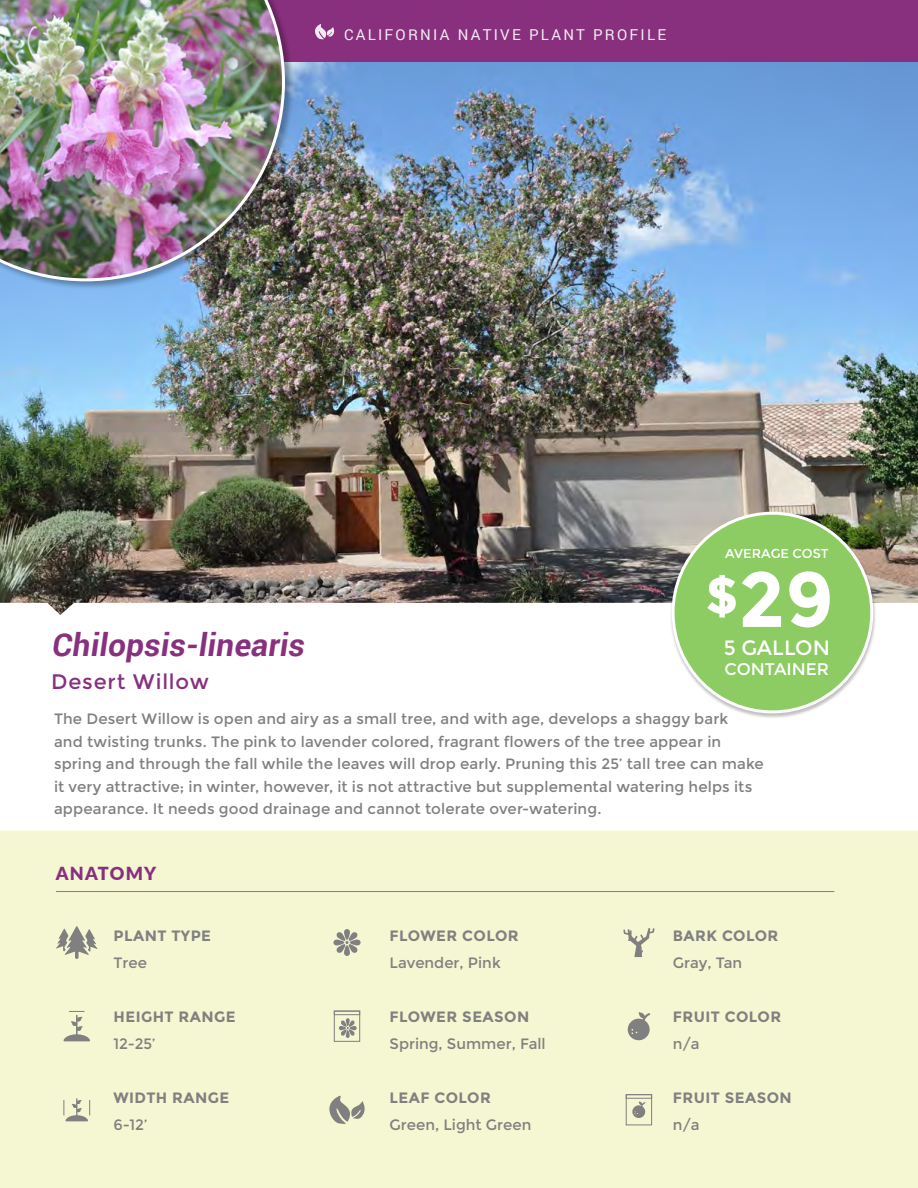
<style>
.page{position:relative;width:918px;height:1188px;background:#fff}
.page>*{position:absolute;margin:0;border:0;box-sizing:border-box;transform-origin:0 0}
.t1{font:700 77.7px "Montserrat";color:#fff}
.t2{font:700 31.5px "Roboto";color:#88307e}
.t3{font:21px "Montserrat";letter-spacing:.04em;color:#88307e}
.t4{font:20.7px "Montserrat";color:#fff}
.t5{font:900 18px "Lato";letter-spacing:.07em;color:#88307e}
.t6{font:16.8px "Montserrat";color:#fff}
.t7{font:15px/22.5px "Montserrat";letter-spacing:.01em;color:#808080}
.t8{font:700 15px "Montserrat";letter-spacing:.03em;color:#808080}
.t9{font:15px "Roboto";letter-spacing:.15em;color:#f3eaf2}
.t10{font:12.9px "Montserrat";color:#fff}
</style>
<div class="page">
<img style="left:0;top:62px;width:918px;height:553px">
<div style="left:0;top:0;width:918px;height:62px;background:#88307e"></div>
<div style="left:0;top:0;width:294px;height:290px;background:#000;opacity:.3"></div>
<img style="left:0;top:0;width:285px;height:281px">
<div style="left:670px;top:512px;width:207px;height:207px;background:#000;opacity:.25"></div>
<div style="left:673px;top:513px;width:199px;height:199px;background:#8dcb63;border-radius:50%"></div>
<div style="left:0;top:830px;width:918px;height:358px;background:#f5f6d2"></div>
<svg style="left:56px;top:926px;width:42px;height:33px"></svg>
<svg style="left:63px;top:1011px;width:27px;height:30px"></svg>
<svg style="left:64px;top:1098px;width:26px;height:23px"></svg>
<div style="left:344px;top:929px;width:6px;height:11px;background:#808080;border-radius:3px"></div>
<div style="left:344px;top:945px;width:6px;height:11px;background:#808080;border-radius:3px"></div>
<div style="left:350px;top:940px;width:11px;height:5px;background:#808080;border-radius:3px"></div>
<div style="left:333px;top:940px;width:11px;height:5px;background:#808080;border-radius:3px"></div>
<svg style="left:336px;top:932px;width:22px;height:21px"></svg>
<div style="left:334px;top:1011px;width:26px;height:31px;border:1px solid #808080"></div>
<div style="left:334px;top:1011px;width:26px;height:4px;border:1px solid #808080"></div>
<svg style="left:339px;top:1018px;width:18px;height:20px"></svg>
<svg style="left:632px;top:1102px;width:14px;height:16px"></svg>
<div style="left:626px;top:1094px;width:26px;height:31px;border:1px solid #808080"></div>
<div style="left:626px;top:1094px;width:26px;height:5px;border:1px solid #808080"></div>
<svg style="left:329px;top:1095px;width:36px;height:29px"></svg>
<svg style="left:623px;top:928px;width:32px;height:29px"></svg>
<svg style="left:628px;top:1012px;width:22px;height:29px"></svg>
<hr style="left:56px;top:891px;width:778px;height:1px;background:#808080">
<svg style="left:315px;top:24px;width:19px;height:15px"></svg>
<p class="t9" style="left:344px;top:24px;width:324px">CALIFORNIA NATIVE PLANT PROFILE</p>
<p class="t10" style="left:725px;top:546px;width:105px">AVERAGE COST</p>
<h1 class="t1" style="left:705px;top:553px;width:130px"><sup>$</sup>29</h1>
<h3 class="t4" style="left:724px;top:635px;width:108px">5 GALLON</h3>
<p class="t6" style="left:725px;top:659px;width:106px">CONTAINER</p>
<h2 class="t2" style="left:51px;top:623px;width:260px">Chilopsis-linearis</h2>
<h3 class="t3" style="left:51px;top:669px;width:159px">Desert Willow</h3>
<p class="t7" style="left:54px;top:708px;width:711px">The Desert Willow is open and airy as a small tree, and with age, develops a shaggy bark<br>and twisting trunks. The pink to lavender colored, fragrant flowers of the tree appear in spring and through the fall while the leaves will drop early. Pruning this 25’ tall tree can make it very attractive; in winter, however, it is not attractive but supplemental watering helps its appearance. It needs good drainage and cannot tolerate over-watering.</p>
<p class="t5" style="left:56px;top:860px;width:102px">ANATOMY</p>
<p class="t8" style="left:114px;top:927px;width:99px">PLANT TYPE</p>
<p class="t7" style="left:114px;top:952px;width:35px">Tree</p>
<p class="t8" style="left:114px;top:1008px;width:124px">HEIGHT RANGE</p>
<p class="t7" style="left:114px;top:1033px;width:44px">12-25’</p>
<p class="t8" style="left:114px;top:1089px;width:117px">WIDTH RANGE</p>
<p class="t7" style="left:114px;top:1114px;width:35px">6-12’</p>
<p class="t8" style="left:390px;top:927px;width:131px">FLOWER COLOR</p>
<p class="t7" style="left:390px;top:952px;width:113px">Lavender, Pink</p>
<p class="t8" style="left:390px;top:1008px;width:141px">FLOWER SEASON</p>
<p class="t7" style="left:390px;top:1033px;width:158px">Spring, Summer, Fall</p>
<p class="t8" style="left:390px;top:1089px;width:103px">LEAF COLOR</p>
<p class="t7" style="left:390px;top:1114px;width:143px">Green, Light Green</p>
<p class="t8" style="left:673px;top:927px;width:107px">BARK COLOR</p>
<p class="t7" style="left:673px;top:952px;width:71px">Gray, Tan</p>
<p class="t8" style="left:673px;top:1008px;width:110px">FRUIT COLOR</p>
<p class="t7" style="left:673px;top:1033px;width:28px">n/a</p>
<p class="t8" style="left:673px;top:1089px;width:120px">FRUIT SEASON</p>
<p class="t7" style="left:673px;top:1114px;width:28px">n/a</p>
</div>
